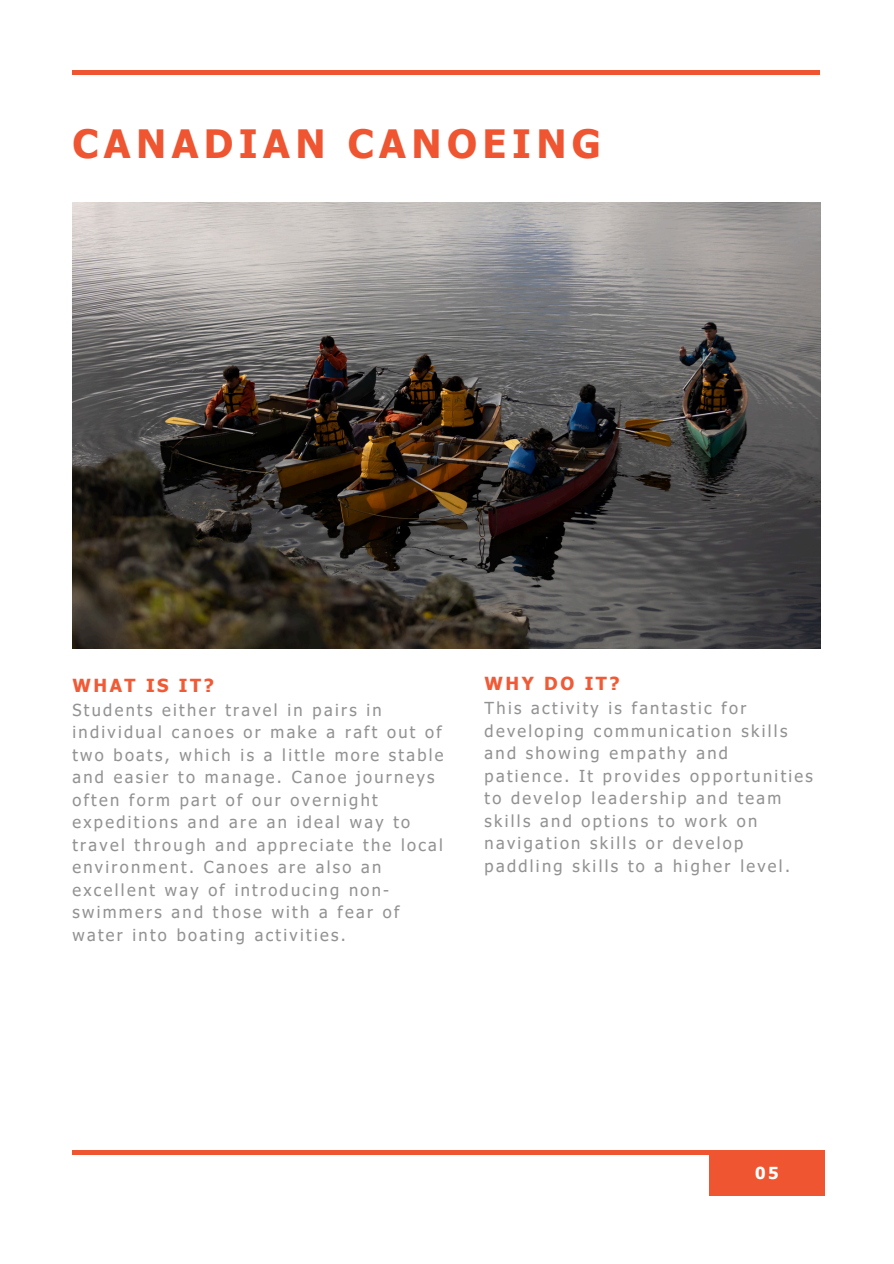
<style>
.page{position:relative;width:894px;height:1264px;background:#fff}
.page>*{position:absolute;margin:0;border:0;box-sizing:border-box;transform-origin:0 0}
.t1{font:700 39px "Tahoma";letter-spacing:.14em;color:#ef5530}
.t2{font:700 18px "Tahoma";letter-spacing:.14em;color:#f15a35}
.t3{font:16.5px/22.5px "Tahoma";letter-spacing:.14em;color:#929292}
.t4{font:700 16.5px "Tahoma";color:#fff}
</style>
<div class="page">
<div style="left:709px;top:1150px;width:114px;height:45px;background:#ef5530"></div>
<hr style="left:72px;top:71px;width:747px;height:3px;background:#ef5530">
<hr style="left:72px;top:1150px;width:747px;height:4px;background:#ef5530">
<img style="left:72px;top:202px;width:747px;height:447px">
<h1 class="t1" style="left:72px;top:119px;width:530px">CANADIAN CANOEING</h1>
<p class="t2" style="left:72px;top:674px;width:143px">WHAT IS IT?</p>
<p class="t3" style="left:72px;top:697px;width:372px">Students either travel in pairs in individual canoes or make a raft out of two boats, which is a little more stable and easier to manage. Canoe journeys often form part of our overnight expeditions and are an ideal way to travel through and appreciate the local environment. Canoes are also an excellent way of introducing non&shy;swimmers and those with a fear of water into boating activities.</p>
<p class="t2" style="left:484px;top:672px;width:136px">WHY DO IT?</p>
<p class="t3" style="left:484px;top:696px;width:330px">This activity is fantastic for developing communication skills and showing empathy and patience. It provides opportunities to develop leadership and team skills and options to work on navigation skills or develop paddling skills to a higher level.</p>
<p class="t4" style="left:755px;top:1162px;width:25px">05</p>
</div>
